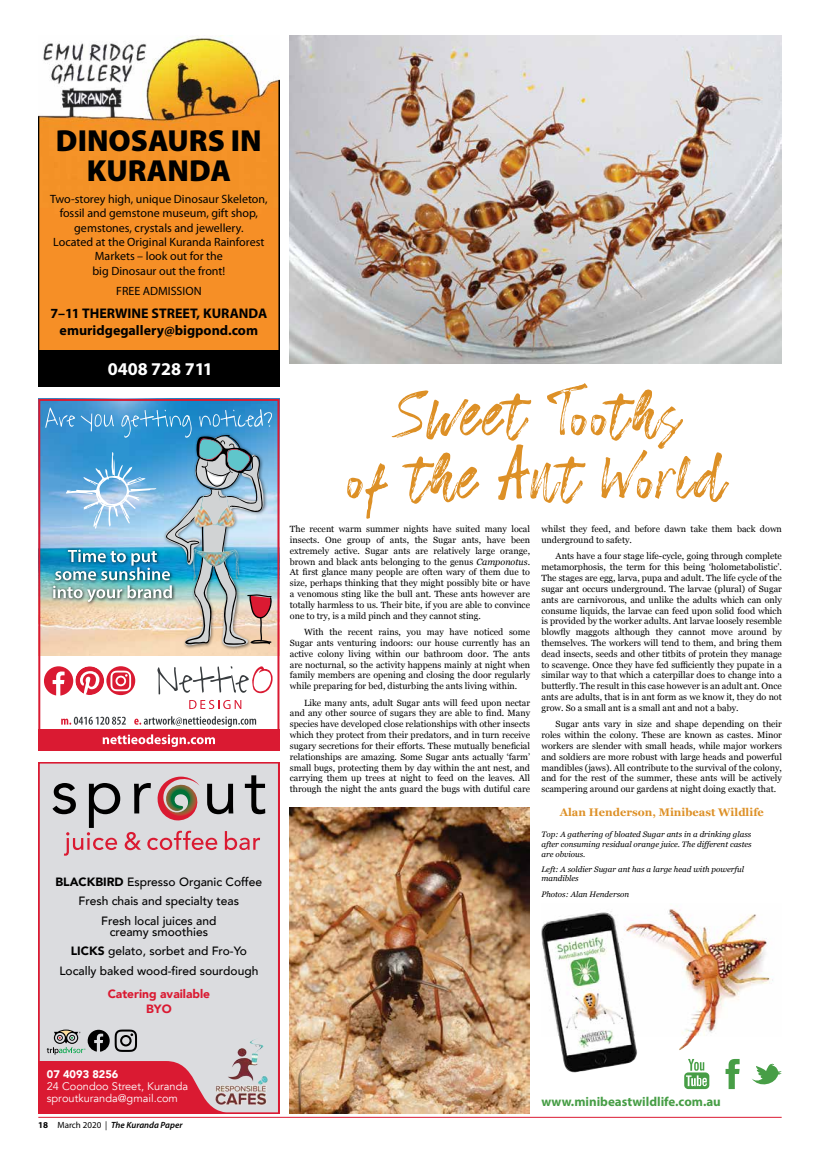
<style>
.page{position:relative;width:820px;height:1149px;background:#fff}
.page>*{position:absolute;margin:0;border:0;box-sizing:border-box;transform-origin:0 0}
.t1{font:72px/63px "Almirra Script";letter-spacing:.03em;color:#dd9026;text-align:center}
.t2{font:900 30.5px/30.5px "Myriad Pro";color:#000;text-align:center}
.t3{font:700 18px "Myriad Pro";color:#fff}
.t4{font:700 14px/16.8px "Myriad Pro";color:#000;text-align:center}
.t5{font:700 13px "Myriad Pro";color:#479e46}
.t6{font:12px/14.4px "Myriad Pro";color:#000;text-align:center}
.t7{font:500 12px/19.5px "Avenir";color:#000;text-align:center}
.t8{font:900 12px/14.4px "Avenir";color:#da1a32;text-align:center}
.t9{font:11px/12px "Avenir";color:#fff}
.t10{font:700 11px "Georgia";color:#dd9026}
.t11{font:900 11px "Avenir";color:#fff}
.t12{font:9px/10.8px "Georgia";color:#000;text-align:justify}
.t13{font:italic 600 9px "Myriad Pro";color:#000}
.t14{font:italic 8px/9.6px "Georgia";color:#000;text-align:justify}
.s1{font-weight:900}
.s2{font-style:italic}
.s3{font-weight:700;font-style:normal}
.s4{font-weight:400;font-style:normal}
</style>
<div class="page">
<hr style="left:38px;top:1116px;width:743px;height:1px;background:#da1a32">
<img style="left:290px;top:807px;width:239px;height:305px">
<img style="left:290px;top:35px;width:491px;height:328px">
<div style="left:38px;top:761px;width:241px;height:352px;background:#dbdcdf"></div>
<svg style="left:52px;top:775px;width:213px;height:80px"></svg>
<img style="left:237px;top:1039px;width:27px;height:21px">
<svg style="left:47px;top:1029px;width:90px;height:25px"></svg>
<svg style="left:41px;top:1060px;width:227px;height:50px"></svg>
<div style="left:38px;top:761px;width:241px;height:352px;border:2px solid #da1a32"></div>
<img style="left:41px;top:402px;width:235px;height:254px">
<svg style="left:157px;top:666px;width:115px;height:42px"></svg>
<div style="left:38px;top:729px;width:241px;height:21px;background:#da1a32"></div>
<svg style="left:44px;top:666px;width:60px;height:29px"></svg>
<svg style="left:106px;top:666px;width:29px;height:29px"></svg>
<svg style="left:110px;top:670px;width:21px;height:21px"></svg>
<svg style="left:134px;top:716px;width:122px;height:10px"></svg>
<svg style="left:61px;top:716px;width:65px;height:8px"></svg>
<svg style="left:103px;top:734px;width:112px;height:12px"></svg>
<img style="left:45px;top:407px;width:227px;height:242px">
<div style="left:38px;top:399px;width:241px;height:351px;border:2px solid #da1a32"></div>
<img style="left:43px;top:35px;width:215px;height:43px">
<svg style="left:38px;top:78px;width:241px;height:309px"></svg>
<img style="left:541px;top:909px;width:232px;height:163px">
<svg style="left:684px;top:1058px;width:25px;height:30px"></svg>
<svg style="left:751px;top:1063px;width:30px;height:22px"></svg>
<svg style="left:725px;top:1058px;width:14px;height:30px"></svg>
<h2 class="t2" style="left:56px;top:124px;width:207px">DINOSAURS IN<br>KURANDA</h2>
<h3 class="t6" style="left:50px;top:191px;width:219px">Two-storey high, unique Dinosaur Skeleton, fossil and gemstone museum, gift shop, gemstones, crystals and jewellery.<br>Located at the Original Kuranda Rainforest Markets – look out for the<br>big Dinosaur out the front!</h3>
<h3 class="t6" style="left:116px;top:283px;width:87px">FREE ADMISSION</h3>
<h3 class="t4" style="left:50px;top:304px;width:218px">7–11 THERWINE STREET, KURANDA emuridgegallery@bigpond.com</h3>
<h3 class="t3" style="left:108px;top:357px;width:107px">0408 728 711</h3>
<h3 class="t7" style="left:55px;top:870px;width:208px"><span class="s1">BLACKBIRD</span> Espresso Organic Coffee<br>Fresh chais and specialty teas<br>Fresh local juices and</h3>
<h3 class="t7" style="left:59px;top:920px;width:200px">creamy smoothies<br><span class="s1">LICKS</span> gelato, sorbet and Fro-Yo<br>Locally baked wood-fired sourdough</h3>
<h3 class="t8" style="left:108px;top:986px;width:104px">Catering available<br>BYO</h3>
<h1 class="t1" style="left:347px;top:386px;width:379px">Sweet Tooths<br>of the Ant World</h1>
<p class="t12" style="left:290px;top:523px;width:242px">The recent warm summer nights have suited many local insects. One group of ants, the Sugar ants, have been extremely active. Sugar ants are relatively large orange, brown and black ants belonging to the genus <span class="s2">Camponotus</span>.<br>At first glance many people are often wary of them due to size, perhaps thinking that they might possibly bite or have a venomous sting like the bull ant. These ants however are totally harmless to us. Their bite, if you are able to convince one to try, is a mild pinch and they cannot sting.</p>
<p class="t12" style="left:290px;top:626px;width:241px;text-indent:14px">With the recent rains, you may have noticed some Sugar ants venturing indoors: our house currently has an active colony living within our bathroom door. The ants are nocturnal, so the activity happens mainly at night when family members are opening and closing the door regularly while preparing for bed, disturbing the ants living within.</p>
<p class="t12" style="left:290px;top:696px;width:242px;text-indent:14px">Like many ants, adult Sugar ants will feed upon nectar and any other source of sugars they are able to find. Many species have developed close relationships with other insects which they protect from their predators, and in turn receive sugary secretions for their efforts. These mutually beneficial relationships are amazing. Some Sugar ants actually ‘farm’ small bugs, protecting them by day within the ant nest, and carrying them up trees at night to feed on the leaves. All through the night the ants guard the bugs with dutiful care</p>
<p class="t12" style="left:541px;top:523px;width:242px">whilst they feed, and before dawn take them back down underground to safety.</p>
<p class="t12" style="left:541px;top:550px;width:242px;text-indent:14px">Ants have a four stage life-cycle, going through complete metamorphosis, the term for this being ‘holometabolistic’.<br>The stages are egg, larva, pupa and adult. The life cycle of the sugar ant occurs underground. The larvae (plural) of Sugar ants are carnivorous, and unlike the adults which can only consume liquids, the larvae can feed upon solid food which is provided by the worker adults. Ant larvae loosely resemble blowfly maggots although they cannot move around by themselves. The workers will tend to them, and bring them dead insects, seeds and other titbits of protein they manage to scavenge. Once they have fed sufficiently they pupate in a similar way to that which a caterpillar does to change into a butterfly. The result in this case however is an adult ant. Once ants are adults, that is in ant form as we know it, they do not grow. So a small ant is a small ant and not a baby.</p>
<p class="t12" style="left:541px;top:718px;width:242px;text-indent:14px">Sugar ants vary in size and shape depending on their roles within the colony. These are known as castes. Minor workers are slender with small heads, while major workers and soldiers are more robust with large heads and powerful mandibles (jaws). All contribute to the survival of the colony, and for the rest of the summer, these ants will be actively scampering around our gardens at night doing exactly that.</p>
<p class="t10" style="left:559px;top:803px;width:205px">Alan Henderson, Minibeast Wildlife</p>
<p class="t14" style="left:541px;top:829px;width:212px">Top: A gathering of bloated Sugar ants in a drinking glass after consuming residual orange juice. The different castes are obvious.</p>
<p class="t14" style="left:541px;top:863px;width:204px">Left: A soldier Sugar ant has a large head with powerful mandibles</p>
<p class="t14" style="left:541px;top:888px;width:89px">Photos: Alan Henderson</p>
<p class="t11" style="left:47px;top:1064px;width:73px">07 4093 8256</p>
<p class="t9" style="left:47px;top:1080px;width:143px">24 Coondoo Street, Kuranda sproutkuranda@gmail.com</p>
<p class="t13" style="left:38px;top:1118px;width:146px"><span class="s3">18</span> <span class="s4">March 2020 |</span> The Kuranda Paper</p>
<h3 class="t5" style="left:541px;top:1092px;width:181px">www.minibeastwildlife.com.au</h3>
</div>
